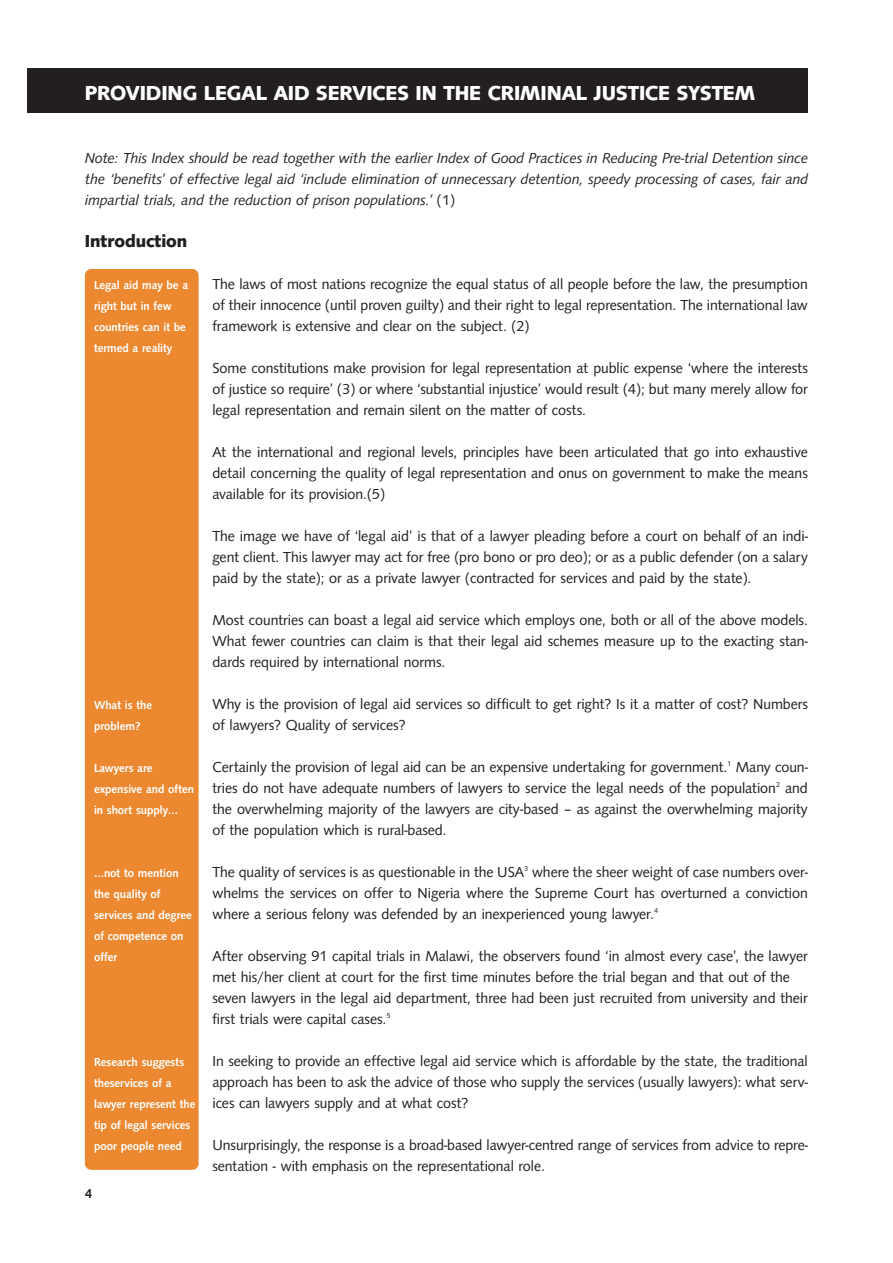
<style>
.page{position:relative;width:893px;height:1263px;background:#fff}
.page>*{position:absolute;margin:0;border:0;box-sizing:border-box;transform-origin:0 0}
.t1{font:700 21px "URW Samarkand D";color:#fff}
.t2{font:700 18px "URW Samarkand D";color:#231f20}
.t3{font:15px/21px "URW Samarkand D";color:#231f20;text-align:justify}
.t4{font:italic 15px/21px "URW Samarkand D";color:#231f20;text-align:justify}
.t5{font:500 13.5px "URW Samarkand D";color:#231f20}
.t6{font:500 12px/21px "URW Samarkand D";color:#fff}
.s1{font-style:normal}
</style>
<div class="page">
<div style="left:27px;top:68px;width:781px;height:44px;background:#231f20"></div>
<div style="left:85px;top:269px;width:114px;height:901px;background:#eb8830;border-radius:6px"></div>
<h1 class="t1" style="left:85px;top:85px;width:671px">PROVIDING LEGAL AID SERVICES IN THE CRIMINAL JUSTICE SYSTEM</h1>
<p class="t4" style="left:85px;top:149px;width:725px">Note: This Index should be read together with the earlier Index of Good Practices in Reducing Pre-trial Detention since the ‘benefits’ of effective legal aid ‘include elimination of unnecessary detention, speedy processing of cases, fair and impartial trials, and the reduction of prison populations.’ <span class="s1">(1)</span></p>
<p class="t2" style="left:85px;top:234px;width:104px">Introduction</p>
<p class="t3" style="left:212px;top:275px;width:597px">The laws of most nations recognize the equal status of all people before the law, the presumption of their innocence (until proven guilty) and their right to legal representation. The international law framework is extensive and clear on the subject. (2)</p>
<p class="t3" style="left:212px;top:359px;width:597px">Some constitutions make provision for legal representation at public expense ‘where the interests of justice so require’ (3) or where ‘substantial injustice’ would result (4); but many merely allow for legal representation and remain silent on the matter of costs.</p>
<p class="t3" style="left:212px;top:443px;width:597px">At the international and regional levels, principles have been articulated that go into exhaustive detail concerning the quality of legal representation and onus on government to make the means available for its provision.(5)</p>
<p class="t3" style="left:212px;top:527px;width:597px">The image we have of ‘legal aid’ is that of a lawyer pleading before a court on behalf of an indi&shy;gent client. This lawyer may act for free (pro bono or pro deo); or as a public defender (on a salary paid by the state); or as a private lawyer (contracted for services and paid by the state).</p>
<p class="t3" style="left:212px;top:611px;width:597px">Most countries can boast a legal aid service which employs one, both or all of the above models.<br>What fewer countries can claim is that their legal aid schemes measure up to the exacting stan&shy;dards required by international norms.</p>
<p class="t3" style="left:212px;top:695px;width:597px">Why is the provision of legal aid services so difficult to get right? Is it a matter of cost? Numbers of lawyers? Quality of services?</p>
<p class="t3" style="left:212px;top:758px;width:597px">Certainly the provision of legal aid can be an expensive undertaking for government.<sup>1</sup> Many coun&shy;tries do not have adequate numbers of lawyers to service the legal needs of the population<sup>2</sup> and the overwhelming majority of the lawyers are city-based – as against the overwhelming majority of the population which is rural-based.</p>
<p class="t3" style="left:212px;top:863px;width:597px">The quality of services is as questionable in the USA<sup>3</sup> where the sheer weight of case numbers over&shy;whelms the services on offer to Nigeria where the Supreme Court has overturned a conviction where a serious felony was defended by an inexperienced young lawyer.<sup>4</sup></p>
<p class="t3" style="left:212px;top:947px;width:597px;text-align:left">After observing 91 capital trials in Malawi, the observers found ‘in almost every case’, the lawyer met his/her client at court for the first time minutes before the trial began and that out of the seven lawyers in the legal aid department, three had been just recruited from university and their first trials were capital cases.<sup>5</sup></p>
<p class="t3" style="left:212px;top:1052px;width:597px">In seeking to provide an effective legal aid service which is affordable by the state, the traditional approach has been to ask the advice of those who supply the services (usually lawyers): what serv&shy;ices can lawyers supply and at what cost?</p>
<p class="t3" style="left:212px;top:1136px;width:597px">Unsurprisingly, the response is a broad-based lawyer-centred range of services from advice to repre&shy;sentation - with emphasis on the representational role.</p>
<p class="t5" style="left:85px;top:1188px;width:9px">4</p>
<p class="t6" style="left:94px;top:275px;width:96px">Legal aid may be a right but in few countries can it be termed a reality</p>
<p class="t6" style="left:94px;top:695px;width:60px">What is the problem?</p>
<p class="t6" style="left:94px;top:758px;width:101px">Lawyers are expensive and often in short supply…</p>
<p class="t6" style="left:94px;top:863px;width:99px">…not to mention the quality of services and degree of competence on offer</p>
<p class="t6" style="left:94px;top:1052px;width:103px">Research suggests theservices of a lawyer represent the tip of legal services poor people need</p>
</div>
